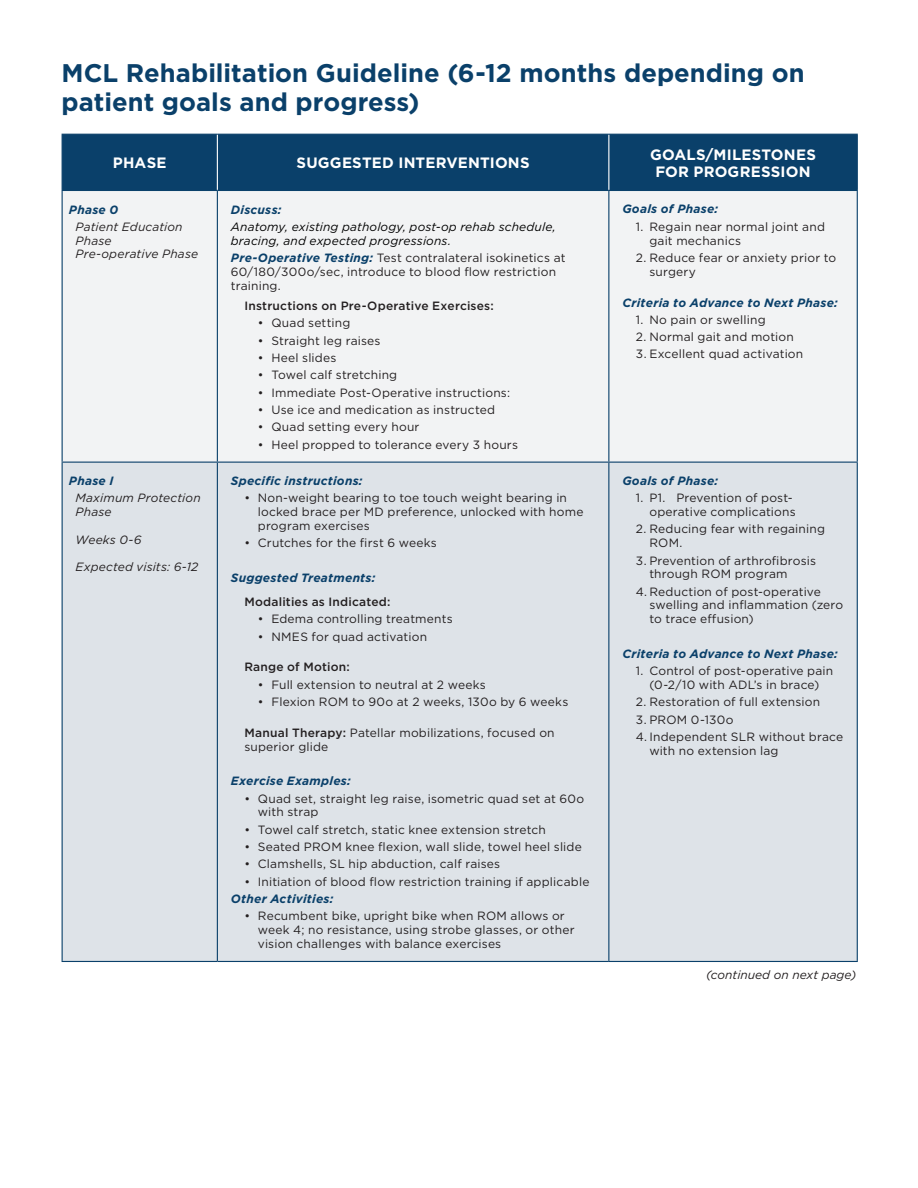
<style>
.page{position:relative;width:918px;height:1188px;background:#fff}
.page>*{position:absolute;margin:0;border:0;box-sizing:border-box;transform-origin:0 0}
.t1{font:700 25.5px/29.2px "Gotham";color:#0a406a}
.t2{font:700 15px/17.2px "Gotham";letter-spacing:.015em;color:#fff;text-align:center}
.t3{font:12px/13.8px "Gotham";letter-spacing:.015em;color:#231f20}
.t4{font:italic 700 12px "Gotham";letter-spacing:.02em;color:#0a406a}
.t5{font:italic 12px/13.8px "Gotham";letter-spacing:.01em;color:#231f20}
.t6{font:italic 12px/13.8px "Gotham";letter-spacing:.01em;color:#000}
.t7{font:500 12px "Gotham";letter-spacing:.015em;color:#231f20}
.s1{font-weight:700;font-style:italic;color:#0a406a}
.s2{font-weight:500}
</style>
<div class="page">
<div style="left:63px;top:135px;width:794px;height:55px;background:#0a406a"></div>
<div style="left:63px;top:191px;width:794px;height:271px;background:#f2f3f4"></div>
<div style="left:63px;top:463px;width:794px;height:498px;background:#dee3e8"></div>
<hr style="left:62px;top:134px;width:155px;height:1px;background:#0a406a">
<hr style="left:62px;top:135px;width:1px;height:55px;background:#0a406a">
<hr style="left:217px;top:134px;width:392px;height:1px;background:#0a406a">
<hr style="left:609px;top:134px;width:249px;height:1px;background:#0a406a">
<hr style="left:857px;top:135px;width:1px;height:55px;background:#0a406a">
<hr style="left:217px;top:135px;width:1px;height:55px;background:#fff">
<hr style="left:608px;top:135px;width:1px;height:55px;background:#fff">
<hr style="left:62px;top:190px;width:155px;height:1px;background:#0a406a">
<hr style="left:62px;top:191px;width:1px;height:271px;background:#0a406a">
<hr style="left:217px;top:190px;width:392px;height:1px;background:#0a406a">
<hr style="left:217px;top:191px;width:1px;height:271px;background:#0a406a">
<hr style="left:609px;top:190px;width:249px;height:1px;background:#0a406a">
<hr style="left:608px;top:191px;width:1px;height:271px;background:#0a406a">
<hr style="left:857px;top:191px;width:1px;height:271px;background:#0a406a">
<hr style="left:62px;top:462px;width:155px;height:1px;background:#0a406a">
<hr style="left:62px;top:463px;width:1px;height:498px;background:#0a406a">
<hr style="left:217px;top:462px;width:392px;height:1px;background:#0a406a">
<hr style="left:217px;top:463px;width:1px;height:498px;background:#0a406a">
<hr style="left:609px;top:462px;width:249px;height:1px;background:#0a406a">
<hr style="left:608px;top:463px;width:1px;height:498px;background:#0a406a">
<hr style="left:857px;top:463px;width:1px;height:498px;background:#0a406a">
<hr style="left:62px;top:961px;width:155px;height:1px;background:#0a406a">
<hr style="left:217px;top:961px;width:392px;height:1px;background:#0a406a">
<hr style="left:609px;top:961px;width:249px;height:1px;background:#0a406a">
<h1 class="t1" style="left:62px;top:58px;width:745px">MCL Rehabilitation Guideline (6-12 months depending on patient goals and progress)</h1>
<p class="t2" style="left:113px;top:154px;width:55px">PHASE</p>
<p class="t2" style="left:297px;top:154px;width:235px">SUGGESTED INTERVENTIONS</p>
<p class="t2" style="left:650px;top:146px;width:167px">GOALS/MILESTONES<br>FOR PROGRESSION</p>
<p class="t4" style="left:69px;top:201px;width:51px">Phase 0</p>
<p class="t5" style="left:76px;top:219px;width:124px">Patient Education<br>Phase<br>Pre-operative Phase</p>
<p class="t4" style="left:622px;top:201px;width:97px">Goals of Phase:</p>
<p class="t3" style="left:649px;top:219px;width:177px;text-indent:-14px">1. Regain near normal joint and gait mechanics</p>
<p class="t3" style="left:649px;top:251px;width:188px;text-indent:-14px">2. Reduce fear or anxiety prior to surgery</p>
<p class="t4" style="left:622px;top:294px;width:217px">Criteria to Advance to Next Phase:</p>
<p class="t3" style="left:636px;top:312px;width:131px">1. No pain or swelling</p>
<p class="t3" style="left:636px;top:330px;width:160px">2. Normal gait and motion</p>
<p class="t3" style="left:636px;top:347px;width:169px">3. Excellent quad activation</p>
<p class="t4" style="left:231px;top:201px;width:52px">Discuss:</p>
<p class="t6" style="left:231px;top:219px;width:326px">Anatomy, existing pathology, post-op rehab schedule, bracing, and expected progressions.</p>
<p class="t3" style="left:231px;top:251px;width:336px"><span class="s1">Pre-Operative Testing:</span> Test contralateral isokinetics at<br>60/180/300o/sec, introduce to blood flow restriction training.</p>
<p class="t7" style="left:244px;top:298px;width:251px">Instructions on Pre-Operative Exercises:</p>
<p class="t3" style="left:258px;top:316px;width:94px">• Quad setting</p>
<p class="t3" style="left:258px;top:333px;width:124px">• Straight leg raises</p>
<p class="t3" style="left:258px;top:351px;width:80px">• Heel slides</p>
<p class="t3" style="left:258px;top:368px;width:141px">• Towel calf stretching</p>
<p class="t3" style="left:258px;top:385px;width:254px">• Immediate Post-Operative instructions:</p>
<p class="t3" style="left:258px;top:403px;width:239px">• Use ice and medication as instructed</p>
<p class="t3" style="left:258px;top:420px;width:163px">• Quad setting every hour</p>
<p class="t3" style="left:258px;top:437px;width:262px">• Heel propped to tolerance every 3 hours</p>
<p class="t4" style="left:69px;top:473px;width:46px">Phase I</p>
<p class="t5" style="left:76px;top:491px;width:127px">Maximum Protection<br>Phase</p>
<p class="t5" style="left:76px;top:532px;width:68px">Weeks 0-6</p>
<p class="t5" style="left:76px;top:560px;width:124px">Expected visits: 6-12</p>
<p class="t4" style="left:231px;top:473px;width:133px">Specific instructions:</p>
<p class="t3" style="left:258px;top:491px;width:327px;text-indent:-14px">• Non-weight bearing to toe touch weight bearing in locked brace per MD preference, unlocked with home program exercises</p>
<p class="t3" style="left:244px;top:536px;width:194px">• Crutches for the first 6 weeks</p>
<p class="t4" style="left:231px;top:570px;width:146px">Suggested Treatments:</p>
<p class="t7" style="left:244px;top:594px;width:148px">Modalities as Indicated:</p>
<p class="t3" style="left:258px;top:612px;width:196px">• Edema controlling treatments</p>
<p class="t3" style="left:258px;top:629px;width:171px">• NMES for quad activation</p>
<p class="t7" style="left:244px;top:659px;width:107px">Range of Motion:</p>
<p class="t3" style="left:258px;top:677px;width:229px">• Full extension to neutral at 2 weeks</p>
<p class="t3" style="left:258px;top:695px;width:312px">• Flexion ROM to 90o at 2 weeks, 130o by 6 weeks</p>
<p class="t3" style="left:244px;top:725px;width:312px"><span class="s2">Manual Therapy:</span> Patellar mobilizations, focused on superior glide</p>
<p class="t4" style="left:231px;top:773px;width:121px">Exercise Examples:</p>
<p class="t3" style="left:258px;top:791px;width:328px;text-indent:-14px">• Quad set, straight leg raise, isometric quad set at 60o with strap</p>
<p class="t3" style="left:244px;top:822px;width:303px">• Towel calf stretch, static knee extension stretch</p>
<p class="t3" style="left:244px;top:840px;width:339px">• Seated PROM knee flexion, wall slide, towel heel slide</p>
<p class="t3" style="left:244px;top:857px;width:257px">• Clamshells, SL hip abduction, calf raises</p>
<p class="t3" style="left:244px;top:874px;width:347px">• Initiation of blood flow restriction training if applicable</p>
<p class="t4" style="left:231px;top:891px;width:104px">Other Activities:</p>
<p class="t3" style="left:258px;top:909px;width:318px;text-indent:-14px">• Recumbent bike, upright bike when ROM allows or week 4; no resistance, using strobe glasses, or other vision challenges with balance exercises</p>
<p class="t4" style="left:622px;top:473px;width:97px">Goals of Phase:</p>
<p class="t3" style="left:636px;top:491px;width:161px;text-align:right">1. P1. Prevention of post&shy;operative complications</p>
<p class="t3" style="left:649px;top:522px;width:177px;text-indent:-14px">2. Reducing fear with regaining<br>ROM.</p>
<p class="t3" style="left:649px;top:553px;width:168px;text-indent:-14px">3. Prevention of arthrofibrosis through ROM program</p>
<p class="t3" style="left:649px;top:584px;width:195px;text-indent:-14px">4. Reduction of post-operative swelling and inflammation (zero to trace effusion)</p>
<p class="t4" style="left:622px;top:646px;width:217px">Criteria to Advance to Next Phase:</p>
<p class="t3" style="left:636px;top:664px;width:199px;text-align:center">1. Control of post-operative pain (0-2/10 with ADL’s in brace)</p>
<p class="t3" style="left:636px;top:695px;width:186px">2. Restoration of full extension</p>
<p class="t3" style="left:636px;top:712px;width:99px">3. PROM 0-130o</p>
<p class="t3" style="left:649px;top:729px;width:195px;text-indent:-14px">4. Independent SLR without brace with no extension lag</p>
<p class="t5" style="left:706px;top:968px;width:152px">(continued on next page)</p>
</div>
